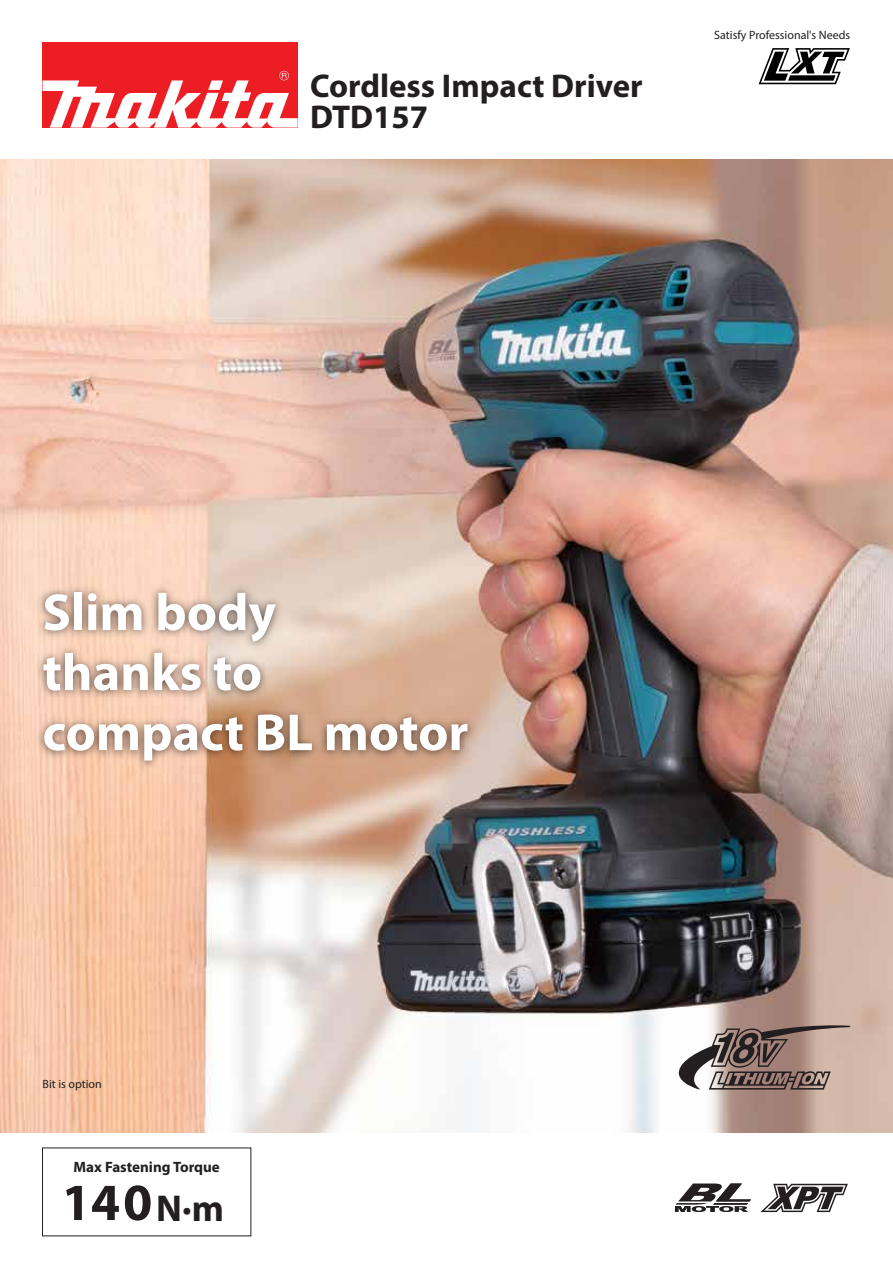
<style>
.page{position:relative;width:893px;height:1263px;background:#fff}
.page>*{position:absolute;margin:0;border:0;box-sizing:border-box;transform-origin:0 0}
.t1{font:700 52.5px/60px "Myriad Pro";color:#fff}
.t2{font:700 52.5px "Myriad Pro";color:#231f20}
.t3{font:700 33px "Myriad Pro";color:#231f20}
.t4{font:700 15px "Myriad Pro";color:#231f20}
.t5{font:12px "Myriad Pro";color:#231f20}
.s1{font-size:37.5px}
</style>
<div class="page">
<img style="left:0;top:159px;width:893px;height:973px">
<div style="left:43px;top:43px;width:255px;height:85px;background:#ed1d24"></div>
<svg style="left:43px;top:71px;width:255px;height:57px"></svg>
<svg style="left:759px;top:48px;width:91px;height:36px"></svg>
<svg style="left:678px;top:1025px;width:172px;height:64px;background:#988680"></svg>
<svg style="left:675px;top:1183px;width:76px;height:29px"></svg>
<svg style="left:761px;top:1183px;width:87px;height:30px"></svg>
<svg style="left:760px;top:1184px;width:88px;height:28px"></svg>
<img style="left:30px;top:573px;width:464px;height:203px">
<h2 class="t3" style="left:310px;top:64px;width:334px">Cordless Impact Driver</h2>
<h2 class="t3" style="left:310px;top:95px;width:120px">DTD157</h2>
<p class="t5" style="left:714px;top:27px;width:138px">Satisfy Professional's Needs</p>
<h1 class="t1" style="left:43px;top:581px;width:427px">Slim body<br>thanks to compact BL motor</h1>
<p class="t5" style="left:43px;top:1077px;width:61px">Bit is option</p>
<p class="t4" style="left:74px;top:1157px;width:148px">Max Fastening Torque</p>
<h1 class="t2" style="left:62px;top:1168px;width:164px">140<span class="s1">N·m</span></h1>
</div>
